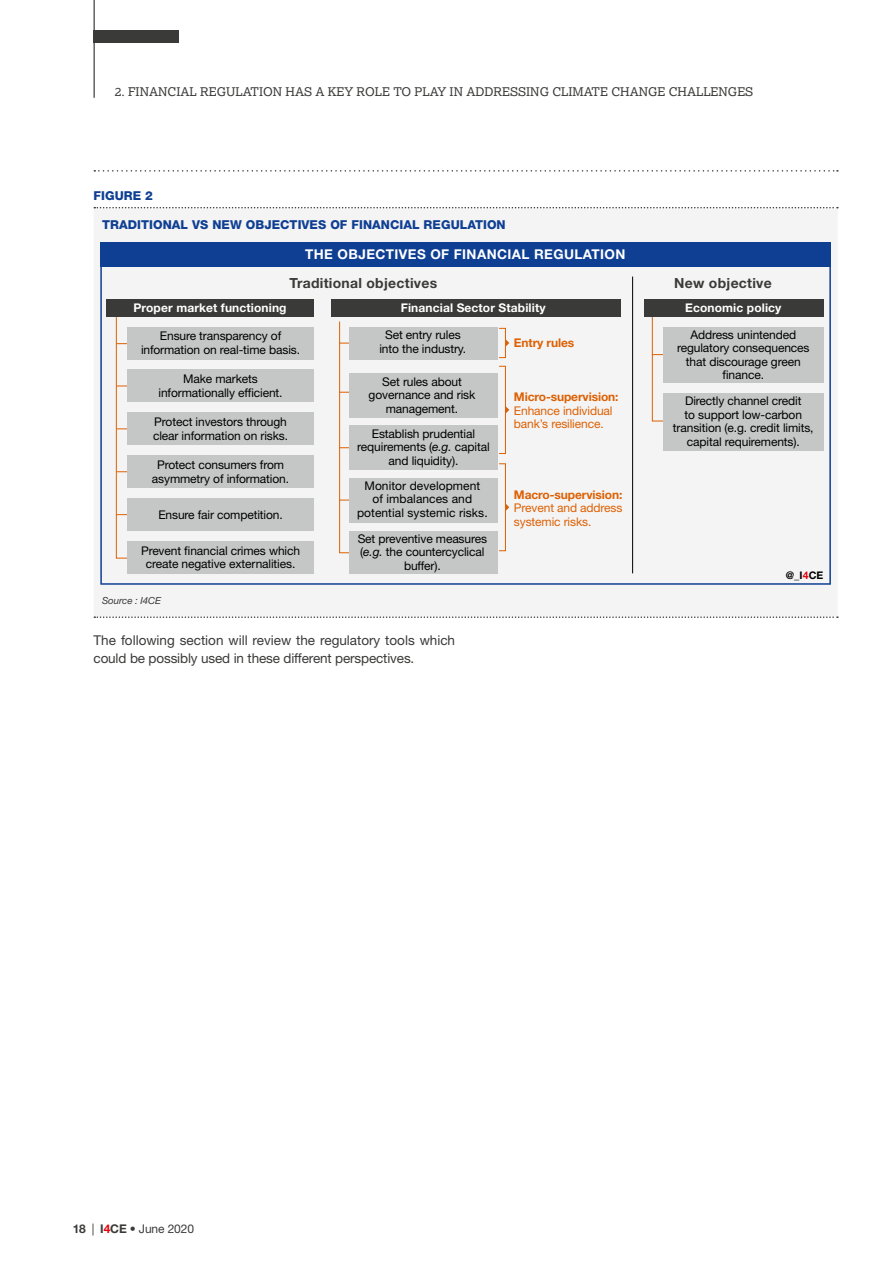
<style>
.page{position:relative;width:893px;height:1263px;background:#fff}
.page>*{position:absolute;margin:0;border:0;box-sizing:border-box;transform-origin:0 0}
.t1{font:700 13.95px "Helvetica Neue LT Std";letter-spacing:.02em;color:#3a3a39}
.t2{font:13.5px/18px "Helvetica Neue LT Std";letter-spacing:-.005em;color:#3a3a39}
.t3{font:700 13.5px "Helvetica Neue LT Std";letter-spacing:.03em;color:#fff}
.t4{font:800 12.3px "Helvetica Neue LT Std";letter-spacing:.005em;color:#0f3f93}
.t5{font:12px/13.5px "Helvetica Neue LT Std";letter-spacing:-.01em;color:#000;text-align:center}
.t6{font:12px "Lexia Da Ma";color:#3a3a39}
.t7{font:12px/13.5px "Helvetica Neue LT Std";letter-spacing:-.01em;color:#dd6104}
.t8{font:700 12px "Helvetica Neue LT Std";letter-spacing:.01em;color:#fff}
.t9{font:700 12px "Helvetica Neue LT Std";letter-spacing:-.01em;color:#dd6104}
.t10{font:12px "Helvetica Neue LT Std";letter-spacing:-.01em;color:#3a3a39}
.t11{font:700 10.5px "Helvetica Neue LT Std";color:#000}
.t12{font:italic 9.75px "Helvetica Neue LT Std";letter-spacing:-.01em;color:#3a3a39}
.s1{font-style:italic}
.s2{color:#e3000b}
.s3{color:#393938}
.s4{font-weight:700}
.s5{font-weight:700;color:#e3000b}
</style>
<div class="page">
<div style="left:94px;top:30px;width:85px;height:13px;background:#3a3a39"></div>
<div style="left:94px;top:208px;width:744px;height:408px;background:#f4f4f4"></div>
<svg style="left:94px;top:616px;width:744px;height:2px"></svg>
<svg style="left:94px;top:207px;width:744px;height:1px"></svg>
<div style="left:100px;top:266px;width:731px;height:319px;background:#f4f4f4"></div>
<div style="left:100px;top:242px;width:731px;height:24px;background:#0f3f93"></div>
<div style="left:106px;top:299px;width:208px;height:18px;background:#3a3a39"></div>
<div style="left:331px;top:299px;width:290px;height:18px;background:#3a3a39"></div>
<div style="left:644px;top:299px;width:179px;height:18px;background:#3a3a39"></div>
<hr style="left:632px;top:277px;width:1px;height:296px;background:#000">
<div style="left:127px;top:327px;width:187px;height:32px;background:#c5c6c6"></div>
<div style="left:127px;top:370px;width:187px;height:32px;background:#c5c6c6"></div>
<div style="left:127px;top:413px;width:187px;height:32px;background:#c5c6c6"></div>
<div style="left:127px;top:456px;width:187px;height:32px;background:#c5c6c6"></div>
<svg style="left:116px;top:317px;width:17px;height:242px"></svg>
<div style="left:127px;top:498px;width:187px;height:33px;background:#c5c6c6"></div>
<div style="left:127px;top:541px;width:187px;height:33px;background:#c5c6c6"></div>
<div style="left:349px;top:327px;width:149px;height:32px;background:#c5c6c6"></div>
<div style="left:349px;top:373px;width:149px;height:45px;background:#c5c6c6"></div>
<div style="left:349px;top:425px;width:149px;height:45px;background:#c5c6c6"></div>
<svg style="left:339px;top:321px;width:25px;height:232px"></svg>
<div style="left:349px;top:478px;width:149px;height:44px;background:#c5c6c6"></div>
<div style="left:349px;top:531px;width:149px;height:43px;background:#c5c6c6"></div>
<svg style="left:652px;top:317px;width:24px;height:105px"></svg>
<div style="left:663px;top:327px;width:160px;height:55px;background:#c5c6c6"></div>
<div style="left:663px;top:393px;width:160px;height:57px;background:#c5c6c6"></div>
<div style="left:499px;top:366px;width:7px;height:88px;border:1px solid #dd6104"></div>
<svg style="left:506px;top:406px;width:3px;height:7px"></svg>
<div style="left:499px;top:328px;width:7px;height:30px;border:1px solid #dd6104"></div>
<svg style="left:506px;top:339px;width:3px;height:8px"></svg>
<div style="left:499px;top:463px;width:7px;height:88px;border:1px solid #dd6104"></div>
<svg style="left:506px;top:504px;width:3px;height:7px"></svg>
<hr style="left:94px;top:0;width:1px;height:98px;background:#3a3a39">
<svg style="left:94px;top:170px;width:744px;height:2px"></svg>
<p class="t6" style="left:115px;top:85px;width:397px">2. FINANCIAL REGULATION HAS A KEY ROLE TO PLAY IN ADDRESS</p>
<p class="t6" style="left:526px;top:85px;width:220px">ING CLIMATE CHANGE CHALLENGES</p>
<p class="t4" style="left:94px;top:188px;width:61px">FIGURE 2</p>
<p class="t4" style="left:102px;top:218px;width:405px">TRADITIONAL VS NEW OBJECTIVES OF FINANCIAL REGULATION</p>
<p class="t3" style="left:305px;top:246px;width:322px">THE OBJECTIVES OF FINANCIAL REGULATION</p>
<p class="t1" style="left:290px;top:274px;width:149px">Traditional objectives</p>
<p class="t1" style="left:674px;top:274px;width:99px">New objective</p>
<p class="t8" style="left:133px;top:300px;width:155px">Proper market functioning</p>
<p class="t8" style="left:401px;top:300px;width:146px">Financial Sector Stability</p>
<p class="t8" style="left:685px;top:300px;width:98px">Economic policy</p>
<p class="t5" style="left:141px;top:329px;width:161px">Ensure transparency of information on real-time basis.</p>
<p class="t5" style="left:159px;top:372px;width:126px">Make markets informationally efficient.</p>
<p class="t5" style="left:153px;top:415px;width:137px;text-align:left">Protect investors through clear information on risks.</p>
<p class="t5" style="left:152px;top:458px;width:139px">Protect consumers from asymmetry of information.</p>
<p class="t5" style="left:158px;top:507px;width:126px">Ensure fair competition.</p>
<p class="t5" style="left:141px;top:544px;width:161px">Prevent financial crimes which create negative externalities.</p>
<p class="t5" style="left:677px;top:328px;width:134px">Address unintended regulatory consequences that discourage green finance.</p>
<p class="t5" style="left:673px;top:394px;width:142px">Directly channel credit<br>to support low-carbon transition (e.g. credit limits, capital requirements).</p>
<p class="t5" style="left:379px;top:328px;width:88px">Set entry rules into the industry.</p>
<p class="t5" style="left:369px;top:374px;width:108px">Set rules about governance and risk management.</p>
<p class="t5" style="left:357px;top:427px;width:134px">Establish prudential requirements (<span class="s1">e.g.</span> capital and liquidity).</p>
<p class="t5" style="left:357px;top:478px;width:132px">Monitor development<br>of imbalances and potential systemic risks.</p>
<p class="t5" style="left:358px;top:531px;width:131px">Set preventive measures (<span class="s1">e.g.</span> the countercyclical buffer).</p>
<p class="t9" style="left:514px;top:336px;width:62px">Entry rules</p>
<p class="t9" style="left:514px;top:389px;width:106px">Micro-supervision:</p>
<p class="t7" style="left:514px;top:403px;width:100px">Enhance individual bank’s resilience.</p>
<p class="t9" style="left:514px;top:487px;width:110px">Macro-supervision:</p>
<p class="t7" style="left:514px;top:501px;width:110px">Prevent and address systemic risks.</p>
<p class="t11" style="left:786px;top:569px;width:39px">@_I<span class="s2">4</span>CE</p>
<p class="t12" style="left:102px;top:595px;width:60px">Source : I4CE</p>
<p class="t2" style="left:94px;top:631px;width:363px">The following <span class="s3">section</span> will review the regulatory tools which could be possibly used in these different perspectives.</p>
<p class="t10" style="left:73px;top:1221px;width:123px"><span class="s4">18</span> | <span class="s4">I</span><span class="s5">4</span><span class="s4">CE</span> • June 2020</p>
</div>
